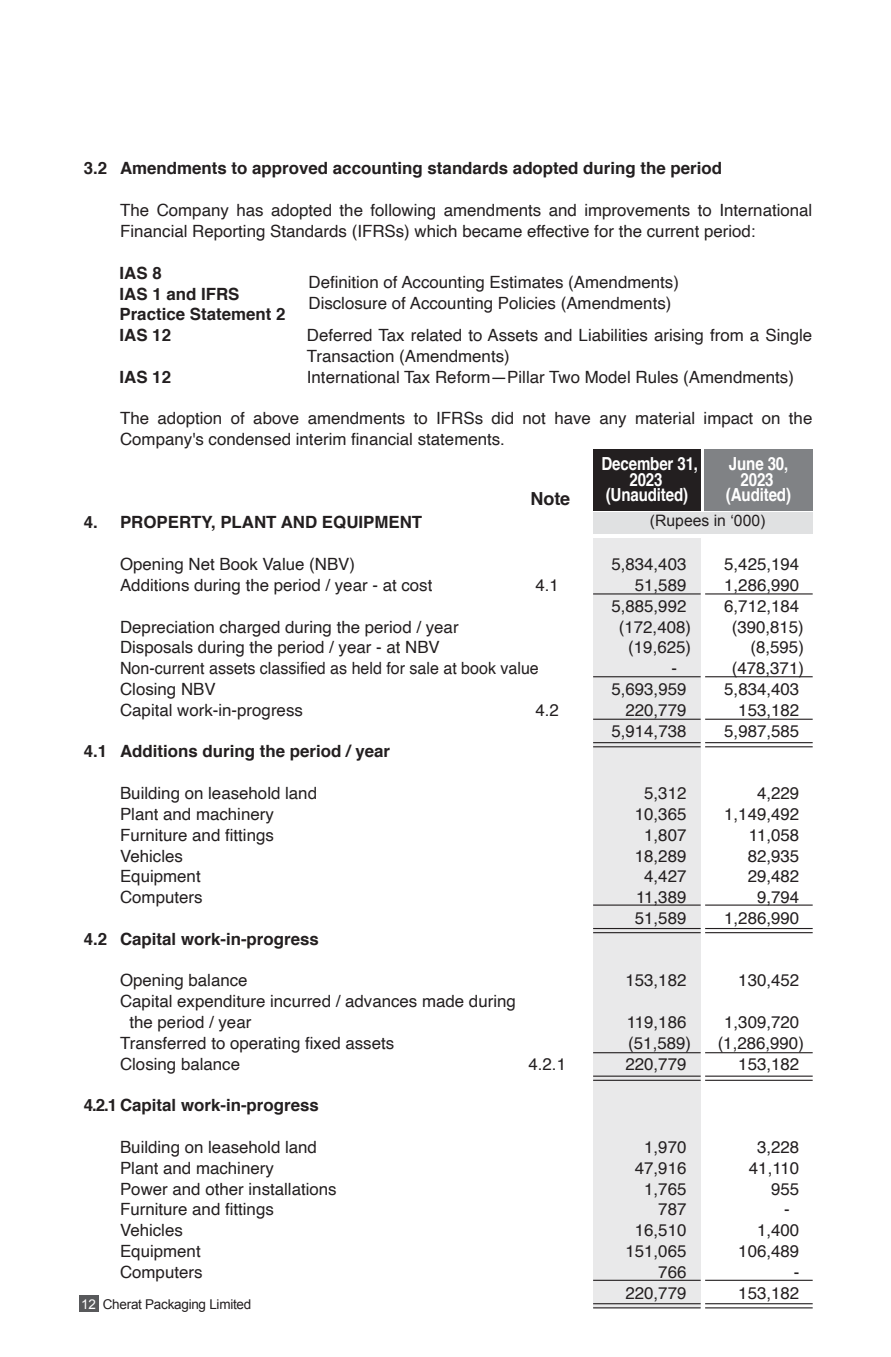
<style>
.page{position:relative;width:891px;height:1357px;background:#fff}
.page>*{position:absolute;margin:0;border:0;box-sizing:border-box;transform-origin:0 0}
.t1{font:700 18px/15.8px "Helvetica";letter-spacing:-.01em;color:#fff;text-align:center;scale:.84 1}
.t2{font:700 18px "Helvetica";color:#231f20}
.t3{font:16.88px/20.7px "Helvetica";color:#231f20}
.t4{font:700 16.88px/20.7px "Helvetica";color:#231f20}
.t5{font:16.88px "Helvetica";color:#231f20;scale:.95 1}
.t6{font:15.75px "Arial";color:#231f20}
.t7{font:13.5px "Arial";letter-spacing:-.02em;color:#231f20}
.s1{color:#fff}
</style>
<div class="page">
<div style="left:593px;top:539px;width:108px;height:769px;background:#e9e9ea"></div>
<div style="left:594px;top:449px;width:107px;height:61px;background:#231f20"></div>
<div style="left:704px;top:449px;width:108px;height:61px;background:#808285"></div>
<div style="left:594px;top:512px;width:219px;height:21px;background:#e0e1e2"></div>
<hr style="left:593px;top:593px;width:108px;height:1px;background:#231f20">
<hr style="left:705px;top:593px;width:108px;height:1px;background:#231f20">
<hr style="left:593px;top:676px;width:108px;height:1px;background:#231f20">
<hr style="left:705px;top:676px;width:108px;height:1px;background:#231f20">
<hr style="left:593px;top:928px;width:108px;height:1px;background:#231f20">
<hr style="left:593px;top:904px;width:108px;height:1px;background:#231f20">
<hr style="left:593px;top:932px;width:108px;height:1px;background:#231f20">
<hr style="left:705px;top:928px;width:108px;height:1px;background:#231f20">
<hr style="left:705px;top:904px;width:108px;height:1px;background:#231f20">
<hr style="left:705px;top:932px;width:108px;height:1px;background:#231f20">
<hr style="left:593px;top:742px;width:108px;height:1px;background:#231f20">
<hr style="left:593px;top:719px;width:108px;height:1px;background:#231f20">
<hr style="left:593px;top:746px;width:108px;height:1px;background:#231f20">
<hr style="left:705px;top:742px;width:108px;height:1px;background:#231f20">
<hr style="left:705px;top:719px;width:108px;height:1px;background:#231f20">
<hr style="left:705px;top:746px;width:108px;height:1px;background:#231f20">
<hr style="left:593px;top:1075px;width:108px;height:2px;background:#231f20">
<hr style="left:593px;top:1052px;width:108px;height:1px;background:#231f20">
<hr style="left:593px;top:1080px;width:108px;height:1px;background:#231f20">
<hr style="left:705px;top:1075px;width:108px;height:2px;background:#231f20">
<hr style="left:705px;top:1052px;width:108px;height:1px;background:#231f20">
<hr style="left:705px;top:1080px;width:108px;height:1px;background:#231f20">
<hr style="left:593px;top:1303px;width:108px;height:1px;background:#231f20">
<hr style="left:593px;top:1280px;width:108px;height:1px;background:#231f20">
<hr style="left:593px;top:1307px;width:108px;height:1px;background:#231f20">
<hr style="left:705px;top:1303px;width:108px;height:1px;background:#231f20">
<hr style="left:705px;top:1280px;width:108px;height:1px;background:#231f20">
<hr style="left:705px;top:1307px;width:108px;height:1px;background:#231f20">
<div style="left:79px;top:1295px;width:19px;height:17px;background:#58595b"></div>
<p class="t4" style="left:84px;top:158px;width:640px">3.2 Amendments to approved accounting standards adopted during the period</p>
<p class="t3" style="left:120px;top:200px;width:694px">The Company has adopted the following amendments and improvements to International<br>Financial Reporting Standards (IFRSs) which became effective for the current period:</p>
<p class="t4" style="left:120px;top:263px;width:44px">IAS 8</p>
<p class="t3" style="left:309px;top:272px;width:372px">Definition of Accounting Estimates (Amendments)</p>
<p class="t4" style="left:120px;top:283px;width:122px">IAS 1 and IFRS</p>
<p class="t3" style="left:309px;top:293px;width:364px">Disclosure of Accounting Policies (Amendments)</p>
<p class="t4" style="left:120px;top:304px;width:167px">Practice Statement 2<br>IAS 12</p>
<p class="t3" style="left:307px;top:325px;width:507px">Deferred Tax related to Assets and Liabilities arising from a Single<br>Transaction (Amendments)</p>
<p class="t4" style="left:120px;top:367px;width:53px">IAS 12</p>
<p class="t3" style="left:307px;top:367px;width:489px">International Tax Reform—Pillar Two Model Rules (Amendments)</p>
<p class="t3" style="left:120px;top:409px;width:694px">The adoption of above amendments to IFRSs did not have any material impact on the<br>Company's condensed interim financial statements.</p>
<p class="t1" style="left:601px;top:456px;width:117px">December 31,<br>2023 (Unaudited)</p>
<p class="t1" style="left:726px;top:456px;width:79px">June 30,<br>2023 (Audited)</p>
<p class="t6" style="left:650px;top:510px;width:117px">(Rupees in ‘000)</p>
<p class="t2" style="left:530px;top:484px;width:41px">Note</p>
<p class="t4" style="left:84px;top:512px;width:340px">4. PROPERTY, PLANT AND EQUIPMENT</p>
<p class="t3" style="left:120px;top:554px;width:237px">Opening Net Book Value (NBV)</p>
<p class="t3" style="left:611px;top:554px;width:77px">5,834,403</p>
<p class="t3" style="left:724px;top:554px;width:77px">5,425,194</p>
<p class="t3" style="left:120px;top:575px;width:314px">Additions during the period / year - at cost</p>
<p class="t3" style="left:536px;top:575px;width:25px">4.1</p>
<p class="t3" style="left:635px;top:575px;width:53px">51,589</p>
<p class="t3" style="left:724px;top:575px;width:77px">1,286,990</p>
<p class="t3" style="left:611px;top:596px;width:77px">5,885,992</p>
<p class="t3" style="left:724px;top:596px;width:77px">6,712,184</p>
<p class="t3" style="left:120px;top:617px;width:340px">Depreciation charged during the period / year</p>
<p class="t3" style="left:619px;top:617px;width:74px">(172,408)</p>
<p class="t3" style="left:732px;top:617px;width:74px">(390,815)</p>
<p class="t3" style="left:120px;top:637px;width:321px">Disposals during the period / year - at NBV</p>
<p class="t3" style="left:628px;top:637px;width:64px">(19,625)</p>
<p class="t3" style="left:751px;top:637px;width:55px">(8,595)</p>
<p class="t5" style="left:120px;top:655px;width:442px">Non-current assets classified as held for sale at book value</p>
<p class="t3" style="left:672px;top:658px;width:7px">-</p>
<p class="t3" style="left:732px;top:658px;width:74px">(478,371)</p>
<p class="t3" style="left:120px;top:679px;width:97px">Closing NBV</p>
<p class="t3" style="left:611px;top:679px;width:77px">5,693,959</p>
<p class="t3" style="left:724px;top:679px;width:77px">5,834,403</p>
<p class="t3" style="left:120px;top:700px;width:184px">Capital work-in-progress</p>
<p class="t3" style="left:536px;top:700px;width:25px">4.2</p>
<p class="t3" style="left:625px;top:700px;width:62px">220,779</p>
<p class="t3" style="left:738px;top:700px;width:62px">153,182</p>
<p class="t3" style="left:611px;top:721px;width:77px">5,914,738</p>
<p class="t3" style="left:724px;top:721px;width:77px">5,987,585</p>
<p class="t4" style="left:84px;top:741px;width:308px">4.1 Additions during the period / year</p>
<p class="t3" style="left:120px;top:783px;width:198px">Building on leasehold land</p>
<p class="t3" style="left:644px;top:783px;width:44px">5,312</p>
<p class="t3" style="left:757px;top:783px;width:44px">4,229</p>
<p class="t3" style="left:120px;top:804px;width:155px">Plant and machinery</p>
<p class="t3" style="left:635px;top:804px;width:53px">10,365</p>
<p class="t3" style="left:724px;top:804px;width:77px">1,149,492</p>
<p class="t3" style="left:120px;top:825px;width:155px">Furniture and fittings</p>
<p class="t3" style="left:644px;top:825px;width:44px">1,807</p>
<p class="t3" style="left:749px;top:825px;width:52px">11,058</p>
<p class="t3" style="left:120px;top:846px;width:64px">Vehicles</p>
<p class="t3" style="left:635px;top:846px;width:53px">18,289</p>
<p class="t3" style="left:748px;top:846px;width:53px">82,935</p>
<p class="t3" style="left:120px;top:866px;width:82px">Equipment</p>
<p class="t3" style="left:644px;top:866px;width:44px">4,427</p>
<p class="t3" style="left:748px;top:866px;width:53px">29,482</p>
<p class="t3" style="left:120px;top:887px;width:84px">Computers</p>
<p class="t3" style="left:636px;top:887px;width:52px">11,389</p>
<p class="t3" style="left:757px;top:887px;width:44px">9,794</p>
<p class="t3" style="left:635px;top:908px;width:53px">51,589</p>
<p class="t3" style="left:724px;top:908px;width:77px">1,286,990</p>
<p class="t4" style="left:84px;top:929px;width:237px">4.2 Capital work-in-progress</p>
<p class="t3" style="left:120px;top:970px;width:129px">Opening balance</p>
<p class="t3" style="left:625px;top:970px;width:62px">153,182</p>
<p class="t3" style="left:738px;top:970px;width:62px">130,452</p>
<p class="t3" style="left:129px;top:991px;width:388px;text-indent:-9px">Capital expenditure incurred / advances made during the period / year</p>
<p class="t3" style="left:627px;top:1012px;width:61px">119,186</p>
<p class="t3" style="left:724px;top:1012px;width:77px">1,309,720</p>
<p class="t3" style="left:120px;top:1033px;width:276px">Transferred to operating fixed assets</p>
<p class="t3" style="left:628px;top:1033px;width:64px">(51,589)</p>
<p class="t3" style="left:718px;top:1033px;width:88px">(1,286,990)</p>
<p class="t3" style="left:120px;top:1054px;width:122px">Closing balance</p>
<p class="t3" style="left:529px;top:1054px;width:39px">4.2.1</p>
<p class="t3" style="left:625px;top:1054px;width:62px">220,779</p>
<p class="t3" style="left:738px;top:1054px;width:62px">153,182</p>
<p class="t4" style="left:84px;top:1095px;width:237px">4.2.1 Capital work-in-progress</p>
<p class="t3" style="left:120px;top:1137px;width:198px">Building on leasehold land</p>
<p class="t3" style="left:644px;top:1137px;width:44px">1,970</p>
<p class="t3" style="left:757px;top:1137px;width:44px">3,228</p>
<p class="t3" style="left:120px;top:1158px;width:155px">Plant and machinery</p>
<p class="t3" style="left:635px;top:1158px;width:53px">47,916</p>
<p class="t3" style="left:749px;top:1158px;width:52px">41,110</p>
<p class="t3" style="left:120px;top:1179px;width:218px">Power and other installations</p>
<p class="t3" style="left:644px;top:1179px;width:44px">1,765</p>
<p class="t3" style="left:771px;top:1179px;width:30px">955</p>
<p class="t3" style="left:120px;top:1199px;width:155px">Furniture and fittings</p>
<p class="t3" style="left:658px;top:1199px;width:30px">787</p>
<p class="t3" style="left:784px;top:1199px;width:7px">-</p>
<p class="t3" style="left:120px;top:1220px;width:64px">Vehicles</p>
<p class="t3" style="left:635px;top:1220px;width:53px">16,510</p>
<p class="t3" style="left:757px;top:1220px;width:44px">1,400</p>
<p class="t3" style="left:120px;top:1241px;width:82px">Equipment</p>
<p class="t3" style="left:625px;top:1241px;width:62px">151,065</p>
<p class="t3" style="left:738px;top:1241px;width:62px">106,489</p>
<p class="t3" style="left:120px;top:1262px;width:84px">Computers</p>
<p class="t3" style="left:658px;top:1262px;width:30px">766</p>
<p class="t3" style="left:794px;top:1262px;width:7px">-</p>
<p class="t3" style="left:625px;top:1283px;width:62px">220,779</p>
<p class="t3" style="left:738px;top:1283px;width:62px">153,182</p>
<p class="t7" style="left:81px;top:1295px;width:171px"><span class="s1">12</span> Cherat Packaging Limited</p>
</div>
